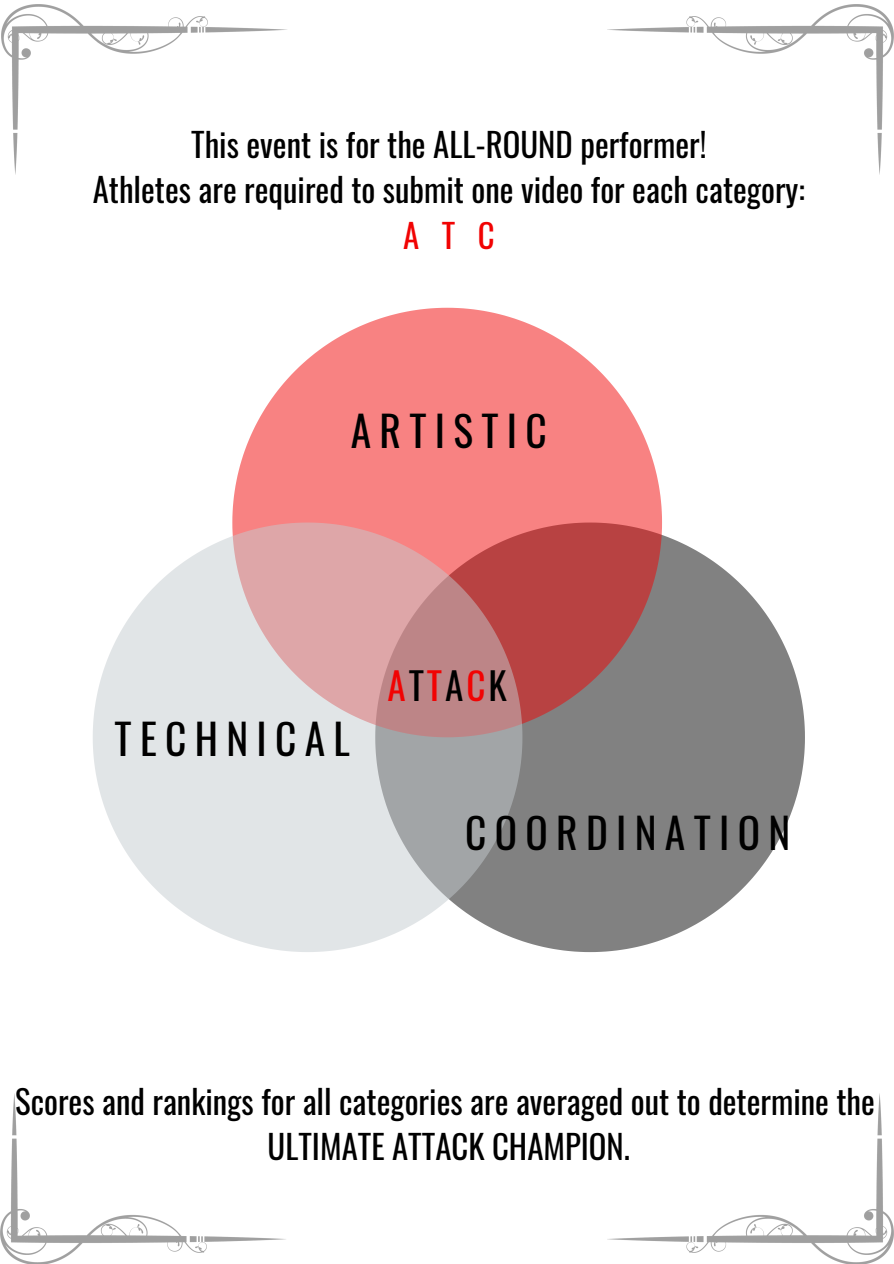
<style>
.page{position:relative;width:894px;height:1264px;background:#fff}
.page>*{position:absolute;margin:0;border:0;box-sizing:border-box;transform-origin:0 0}
.t1{font:41.4px "Oswald";letter-spacing:.2em;color:#000}
.t2{font:37.05px "Oswald";letter-spacing:.08em;color:#f10303}
.t3{font:32.7px "Oswald";color:#000}
.t4{font:32.7px "Oswald";color:#f10303}
.s1{color:#000}
</style>
<div class="page">
<svg style="left:522px;top:535px;width:282px;height:417px;fill:#818181"></svg>
<svg style="left:232px;top:308px;width:430px;height:429px;fill:#f88282"></svg>
<svg style="left:93px;top:522px;width:429px;height:430px;background:#d8c7c8"></svg>
<img style="left:0;top:1093px;width:286px;height:170px">
<img style="left:607px;top:5px;width:285px;height:169px">
<img style="left:1px;top:5px;width:286px;height:169px">
<img style="left:607px;top:1093px;width:285px;height:170px">
<p class="t3" style="left:191px;top:118px;width:516px">This event is for the ALL-ROUND performer!</p>
<p class="t3" style="left:93px;top:164px;width:713px">Athletes are required to submit one video for each category:</p>
<p class="t4" style="left:403px;top:210px;width:93px">ATC</p>
<p class="t1" style="left:351px;top:398px;width:197px">ARTISTIC</p>
<p class="t1" style="left:115px;top:706px;width:237px">TECHNICAL</p>
<p class="t2" style="left:387px;top:657px;width:121px">A<span class="s1">T</span>T<span class="s1">A</span>C<span class="s1">K</span></p>
<p class="t1" style="left:465px;top:800px;width:326px">COORDINATION</p>
<p class="t3" style="left:15px;top:1075px;width:861px">Scores and rankings for all categories are averaged out to determine the</p>
<p class="t3" style="left:267px;top:1121px;width:364px">ULTIMATE ATTACK CHAMPION.</p>
</div>
